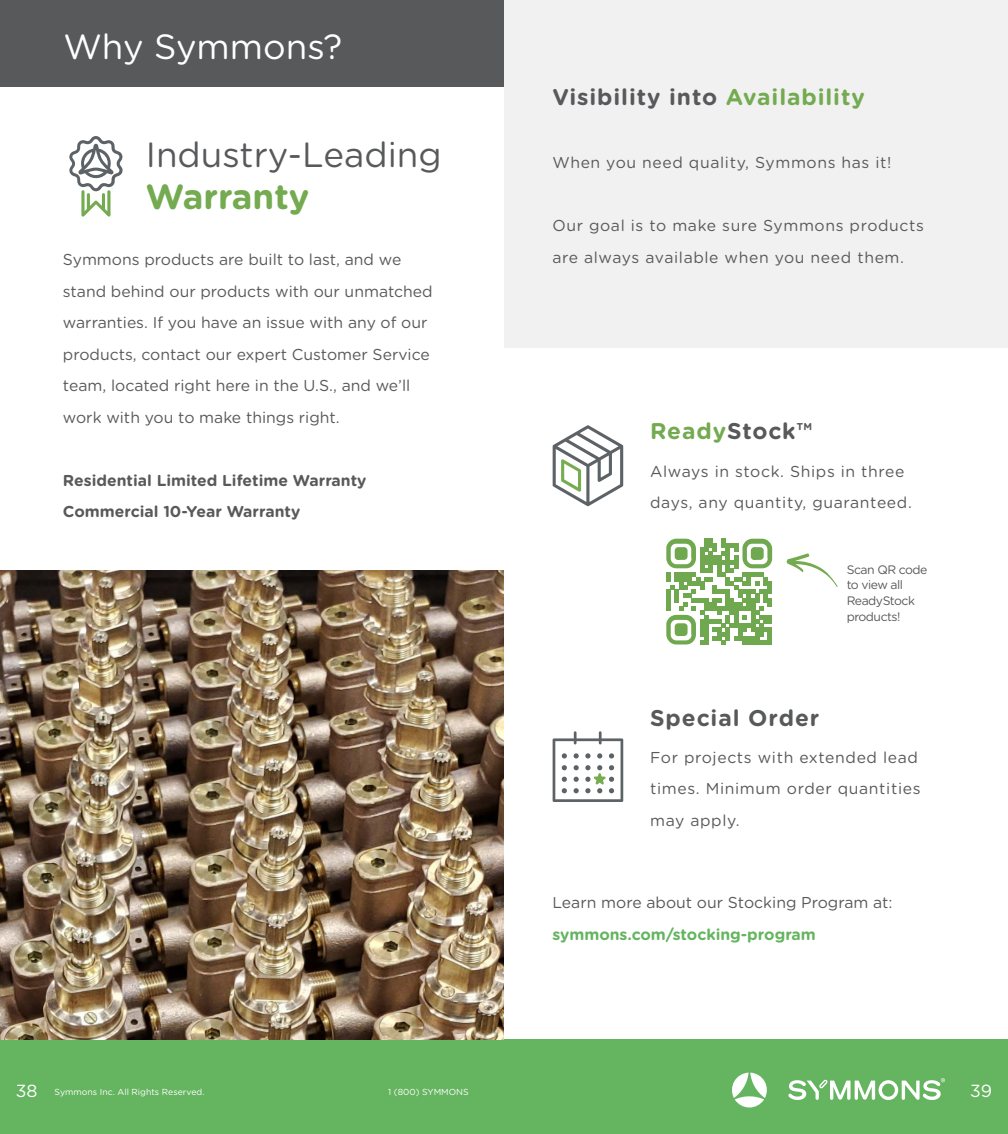
<style>
.page{position:relative;width:1008px;height:1134px;background:#fff}
.page>*{position:absolute;margin:0;border:0;box-sizing:border-box;transform-origin:0 0}
.t1{font:35px "Gotham Rounded";color:#58595b}
.t2{font:35px "Gotham Rounded";color:#fff}
.t3{font:700 35px "Gotham Rounded";color:#74aa50}
.t4{font:700 22.75px "Gotham Rounded";letter-spacing:.04em;color:#58595b}
.t5{font:17.5px "Gotham Rounded";color:#fff}
.t6{font:15.75px/31.5px "Gotham Rounded";color:#58595b}
.t7{font:15.75px/31.5px "Gotham Rounded";letter-spacing:.04em;color:#58595b}
.t8{font:700 15.75px/31.5px "Gotham Rounded";color:#58595b}
.t9{font:700 15.75px "Gotham Rounded";color:#65b460}
.t10{font:12.25px/15.8px "Gotham Rounded";letter-spacing:-.04em;color:#58595b}
.t11{font:8.75px "Gotham Rounded";color:#fff}
.s1{color:#74aa50}
.s2{font-size:17.5px}
</style>
<div class="page">
<div style="left:0;top:1040px;width:1008px;height:94px;background:#65b460"></div>
<svg style="left:788px;top:1078px;width:157px;height:22px"></svg>
<svg style="left:732px;top:1073px;width:35px;height:35px"></svg>
<div style="left:504px;top:0;width:504px;height:348px;background:#f1f1f2"></div>
<div style="left:0;top:0;width:504px;height:87px;background:#58595b"></div>
<svg style="left:553px;top:425px;width:70px;height:81px"></svg>
<svg style="left:553px;top:731px;width:70px;height:71px"></svg>
<svg style="left:666px;top:539px;width:106px;height:106px"></svg>
<svg style="left:787px;top:553px;width:51px;height:34px"></svg>
<svg style="left:69px;top:136px;width:54px;height:81px"></svg>
<img style="left:0;top:570px;width:504px;height:470px">
<h1 class="t2" style="left:63px;top:23px;width:280px">Why Symmons?</h1>
<h1 class="t1" style="left:146px;top:131px;width:297px">Industry-Leading</h1>
<h1 class="t3" style="left:146px;top:171px;width:165px">Warranty</h1>
<p class="t6" style="left:63px;top:243px;width:371px">Symmons products are built to last, and we stand behind our products with our unmatched warranties. If you have an issue with any of our products, contact our expert Customer Service team, located right here in the U.S., and we’ll work with you to make things right.</p>
<p class="t8" style="left:63px;top:464px;width:305px">Residential Limited Lifetime Warranty<br>Commercial 10-Year Warranty</p>
<h2 class="t4" style="left:552px;top:80px;width:314px">Visibility into <span class="s1">Availability</span></h2>
<p class="t7" style="left:552px;top:146px;width:341px">When you need quality, Symmons has it!</p>
<p class="t7" style="left:552px;top:209px;width:373px">Our goal is to make sure Symmons products are always available when you need them.</p>
<h2 class="t4" style="left:650px;top:415px;width:164px"><span class="s1">Ready</span>Stock™</h2>
<p class="t7" style="left:650px;top:455px;width:263px">Always in stock. Ships in three days, any quantity, guaranteed.</p>
<p class="t10" style="left:847px;top:561px;width:82px">Scan QR code to view all<br>ReadyStock products!</p>
<h2 class="t4" style="left:650px;top:701px;width:171px">Special Order</h2>
<p class="t7" style="left:650px;top:741px;width:272px">For projects with extended lead times. Minimum order quantities may apply.</p>
<p class="t6" style="left:552px;top:886px;width:342px">Learn more about our Stocking Program at:</p>
<p class="t9" style="left:552px;top:923px;width:265px">symmons.com/stocking-program</p>
<p class="t11" style="left:16px;top:1086px;width:190px"><span class="s2">38</span> Symmons Inc. All Rights Reserved.</p>
<p class="t11" style="left:388px;top:1086px;width:82px">1 (800) SYMMONS</p>
<p class="t5" style="left:970px;top:1079px;width:23px">39</p>
</div>
